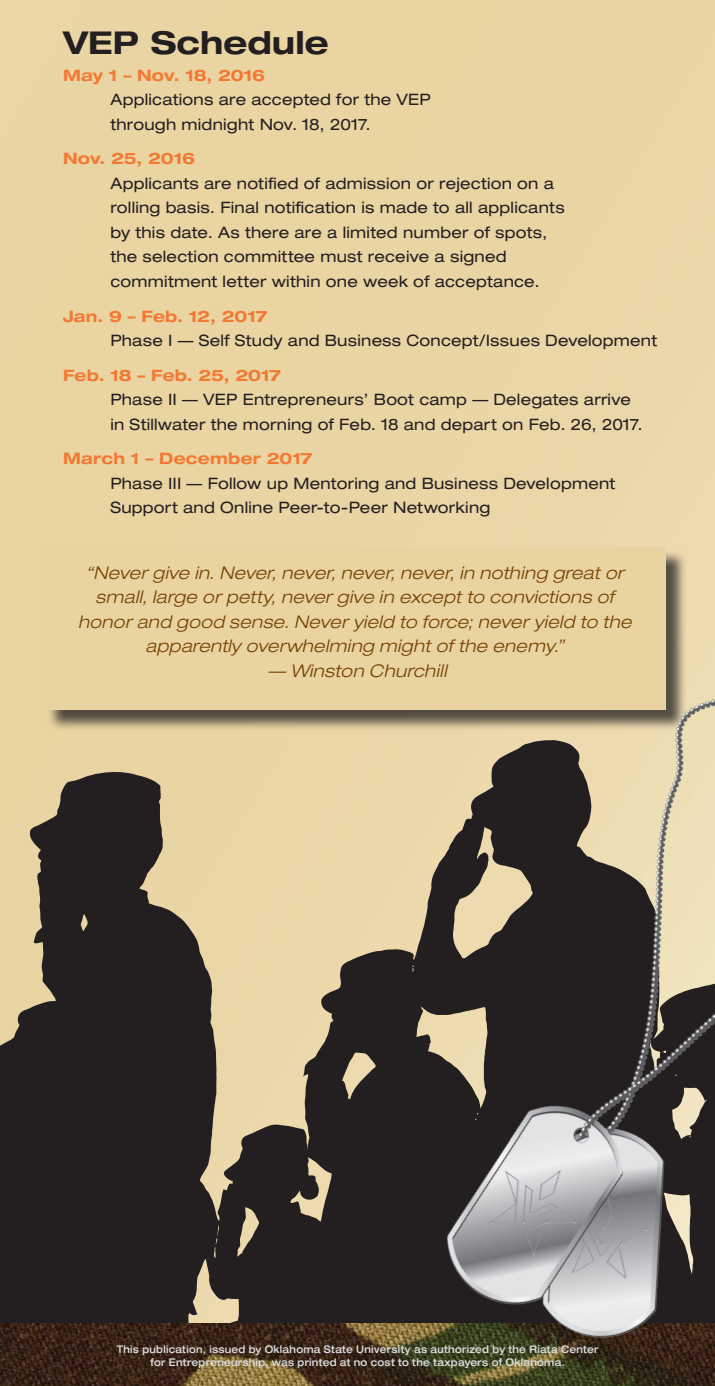
<style>
.page{position:relative;width:715px;height:1386px;background:#fff}
.page>*{position:absolute;margin:0;border:0;box-sizing:border-box;transform-origin:0 0}
.head{font:700 expanded 31.5px "Helvetica Neue LT Std";color:#231f20}
.quotes{font:italic 300 expanded 17.5px/24.5px "Helvetica Neue LT Std";letter-spacing:.02em;color:#754100;text-align:center}
.schedule{font:expanded 15.75px/24.5px "Helvetica Neue LT Std";letter-spacing:.015em;color:#231f20}
.t1{font:500 expanded 10.5px/12.6px "Helvetica Neue LT Std";letter-spacing:.025em;color:#dcdddf;text-align:center;scale:.9 1}
.s1{font-weight:700;color:#f37932}
</style>
<div class="page">
<div style="left:0;top:0;width:714px;height:1326px;background:#e9d4a3"></div>
<svg style="left:0;top:772px;width:246px;height:551px;fill:#231f20"></svg>
<img style="left:0;top:1323px;width:246px;height:63px">
<div style="left:47px;top:549px;width:639px;height:183px;background:#231f20;opacity:.75"></div>
<div style="left:44px;top:547px;width:620px;height:162px;background:#e8d3a1"></div>
<img style="left:246px;top:698px;width:468px;height:688px">
<p class="head" style="left:63px;top:23px;width:267px">VEP Schedule</p>
<p class="schedule" style="left:110px;top:63px;width:322px;text-indent:-47px"><span class="s1">May 1 – Nov. 18, 2016<br></span>Applications are accepted for the VEP through midnight Nov. 18, 2017.</p>
<p class="schedule" style="left:110px;top:146px;width:455px;text-indent:-47px"><span class="s1">Nov. 25, 2016<br></span>Applicants are notified of admission or rejection on a rolling basis. Final notification is made to all applicants by this date. As there are a limited number of spots, the selection committee must receive a signed commitment letter within one week of acceptance.</p>
<p class="schedule" style="left:110px;top:303px;width:548px;text-indent:-47px"><span class="s1">Jan. 9 – Feb. 12, 2017<br></span>Phase I — Self Study and Business Concept/Issues Development</p>
<p class="schedule" style="left:110px;top:363px;width:533px;text-indent:-47px"><span class="s1">Feb. 18 – Feb. 25, 2017<br></span>Phase II — VEP Entrepreneurs’ Boot camp — Delegates arrive in Stillwater the morning of Feb. 18 and depart on Feb. 26, 2017.</p>
<p class="schedule" style="left:110px;top:446px;width:506px;text-indent:-47px"><span class="s1">March 1 – December 2017<br></span>Phase III — Follow up Mentoring and Business Development<br>Support and Online Peer-to-Peer Networking</p>
<p class="quotes" style="left:78px;top:561px;width:554px">“Never give in. Never, never, never, never, in nothing great or small, large or petty, never give in except to convictions of honor and good sense. Never yield to force; never yield to the apparently overwhelming might of the enemy.”</p>
<p class="quotes" style="left:268px;top:659px;width:180px">— Winston Churchill</p>
<p class="t1" style="left:117px;top:1343px;width:536px">This publication, issued by Oklahoma State University as authorized by the Riata Center for Entrepreneurship, was printed at no cost to the taxpayers of Oklahoma.</p>
</div>
